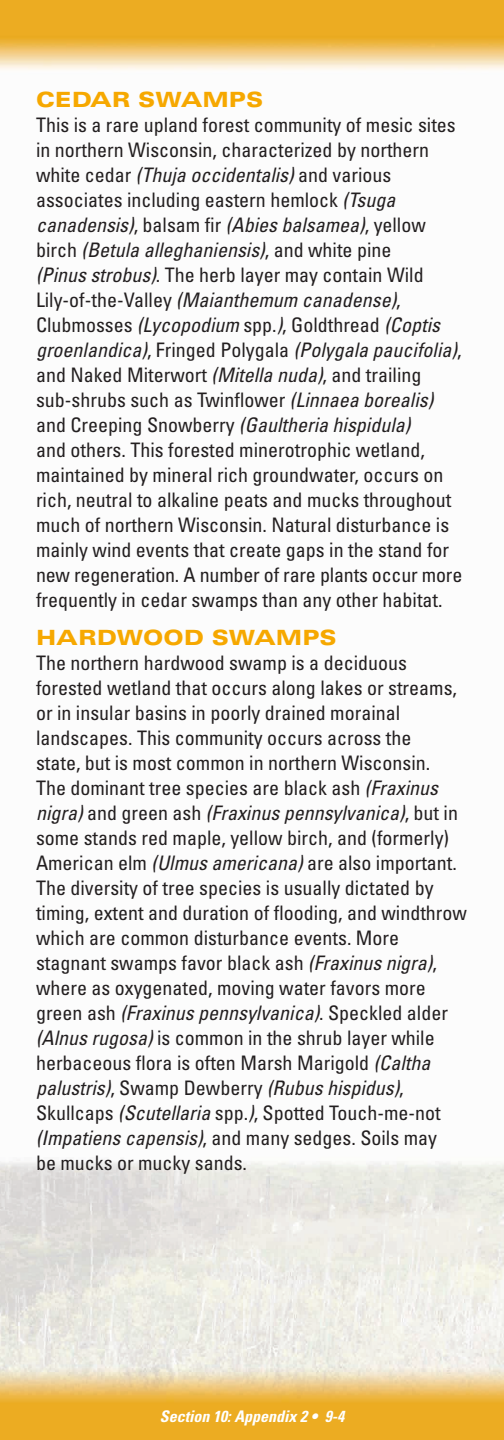
<style>
.page{position:relative;width:504px;height:1440px;background:#fff}
.page>*{position:absolute;margin:0;border:0;box-sizing:border-box;transform-origin:0 0}
.Subheadings{font:900 expanded 21px "Univers";color:#f6a800}
.Body_Text{font:condensed 20px/25px "Univers";color:#231f20}
.Flow_Chart_Text{font:italic 700 condensed 16px "Univers";color:#fff}
.s1{font-style:italic}
</style>
<div class="page">
<img style="left:0;top:0;width:504px;height:1440px">
<p class="Subheadings" style="left:36px;top:87px;width:229px">CEDAR SWAMPS</p>
<p class="Body_Text" style="left:36px;top:112px;width:428px">This is a rare upland forest community of mesic sites in northern Wisconsin, characterized by northern white cedar <span class="s1">(Thuja occidentalis)</span> and various associates including eastern hemlock <span class="s1">(Tsuga canadensis)</span>, balsam fir <span class="s1">(Abies balsamea)</span>, yellow birch <span class="s1">(Betula alleghaniensis)</span>, and white pine<br><span class="s1">(Pinus strobus)</span>. The herb layer may contain Wild Lily-of-the-Valley <span class="s1">(Maianthemum canadense)</span>, Clubmosses <span class="s1">(Lycopodium</span> spp.<span class="s1">)</span>, Goldthread <span class="s1">(Coptis groenlandica)</span>, Fringed Polygala <span class="s1">(Polygala paucifolia)</span>, and Naked Miterwort <span class="s1">(Mitella nuda)</span>, and trailing sub-shrubs such as Twinflower <span class="s1">(Linnaea borealis) </span>and Creeping Snowberry <span class="s1">(Gaultheria hispidula)<br></span>and others. This forested minerotrophic wetland, maintained by mineral rich groundwater, occurs on rich, neutral to alkaline peats and mucks throughout much of northern Wisconsin. Natural disturbance is mainly wind events that create gaps in the stand for new regeneration. A number of rare plants occur more frequently in cedar swamps than any other habitat.</p>
<p class="Subheadings" style="left:36px;top:625px;width:302px">HARDWOOD SWAMPS</p>
<p class="Body_Text" style="left:36px;top:650px;width:433px">The northern hardwood swamp is a deciduous forested wetland that occurs along lakes or streams, or in insular basins in poorly drained morainal landscapes. This community occurs across the<br>state, but is most common in northern Wisconsin.<br>The dominant tree species are black ash <span class="s1">(Fraxinus nigra)</span> and green ash <span class="s1">(Fraxinus pennsylvanica)</span>, but in some stands red maple, yellow birch, and (formerly)<br>American elm <span class="s1">(Ulmus americana)</span> are also important.<br>The diversity of tree species is usually dictated by timing, extent and duration of flooding, and windthrow which are common disturbance events. More stagnant swamps favor black ash <span class="s1">(Fraxinus nigra)</span>, where as oxygenated, moving water favors more green ash <span class="s1">(Fraxinus pennsylvanica)</span>. Speckled alder <span class="s1">(Alnus rugosa)</span> is common in the shrub layer while herbaceous flora is often Marsh Marigold <span class="s1">(Caltha palustris)</span>, Swamp Dewberry <span class="s1">(Rubus hispidus)</span>, Skullcaps <span class="s1">(Scutellaria</span> spp.<span class="s1">)</span>, Spotted Touch-me-not <span class="s1">(Impatiens capensis)</span>, and many sedges. Soils may<br>be mucks or mucky sands.</p>
<p class="Flow_Chart_Text" style="left:160px;top:1406px;width:186px">Section 10: Appendix 2 • 9-4</p>
</div>
